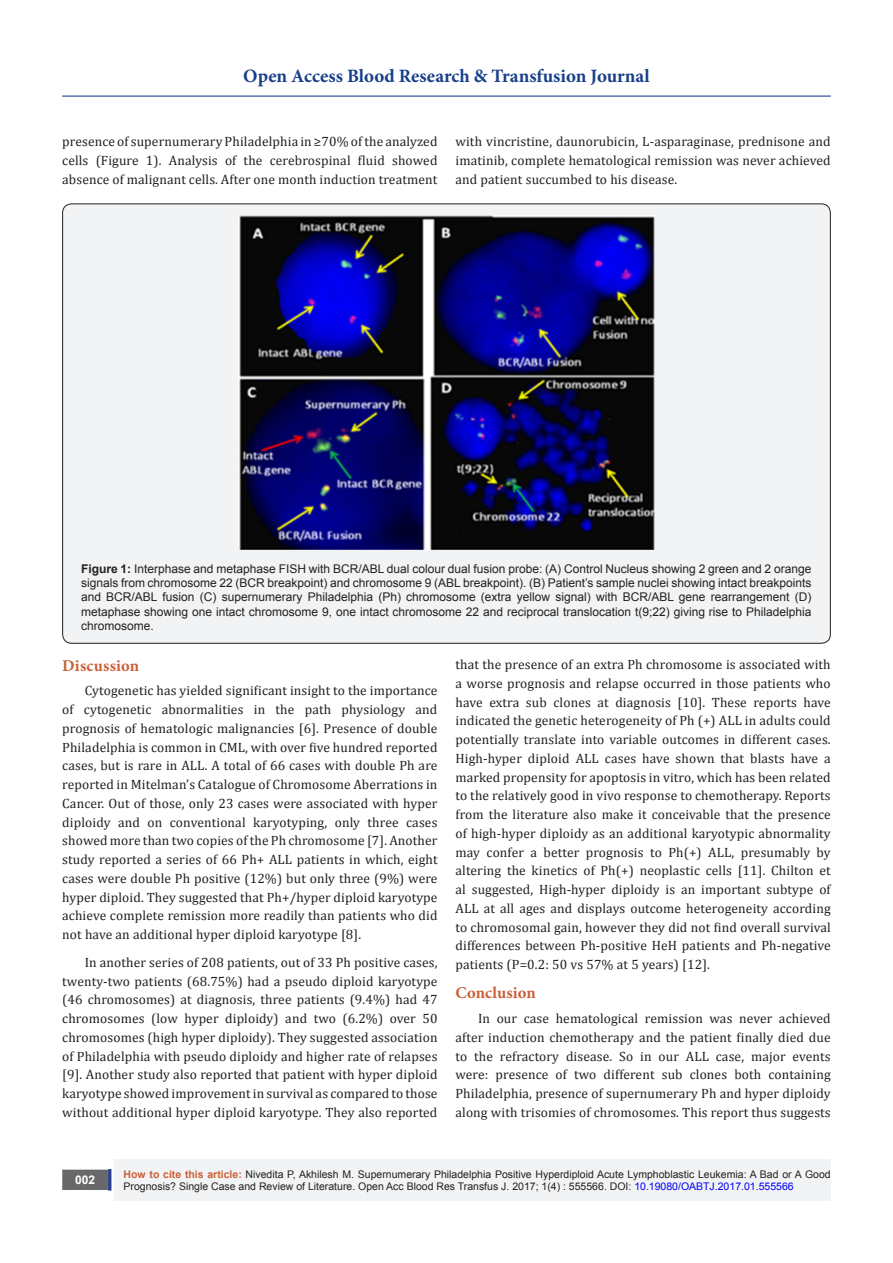
<style>
.page{position:relative;width:893px;height:1263px;background:#fff}
.page>*{position:absolute;margin:0;border:0;box-sizing:border-box;transform-origin:0 0}
.t1{font:700 18.9px "Minion Pro";color:#183f89}
.t2{font:700 16.5px "Minion Pro";letter-spacing:.01em;color:#ca5f37}
.t3{font:13.5px/18.8px "Cambria";letter-spacing:.01em;color:#231f20;text-align:justify}
.t4{font:12px/14.4px "Arial";color:#231f20;text-align:justify}
.t5{font:700 12px "Arial";color:#fff}
.t6{font:10.5px/12.6px "Arial";color:#231f20}
.s1{font-weight:700}
.s2{font-weight:700;color:#ca5f37}
.s3{color:#00f}
</style>
<div class="page">
<div style="left:115px;top:1160px;width:716px;height:41px;background:#f2f3f4"></div>
<div style="left:63px;top:1170px;width:44px;height:19px;background:#68676a"></div>
<div style="left:62px;top:1169px;width:46px;height:21px;border:2px solid #68676a"></div>
<div style="left:108px;top:1169px;width:3px;height:21px;background:#253f8e;border:2px solid #253f8e"></div>
<hr style="left:62px;top:96px;width:769px;height:1px;background:#253f8e">
<div style="left:63px;top:204px;width:767px;height:439px;background:#f2f3f4;border-radius:9px"></div>
<img style="left:239px;top:215px;width:415px;height:335px">
<h1 class="t1" style="left:243px;top:63px;width:408px">Open Access Blood Research &amp; Transfusion Journal</h1>
<p class="t3" style="left:62px;top:132px;width:377px">presence of supernumerary Philadelphia in ≥70% of the analyzed cells (Figure 1). Analysis of the cerebrospinal fluid showed absence of malignant cells. After one month induction treatment</p>
<p class="t3" style="left:455px;top:132px;width:377px">with vincristine, daunorubicin, L-asparaginase, prednisone and imatinib, complete hematological remission was never achieved and patient succumbed to his disease.</p>
<p class="t4" style="left:81px;top:561px;width:732px"><span class="s1">Figure 1:</span> Interphase and metaphase FISH with BCR/ABL dual colour dual fusion probe: (A) Control Nucleus showing 2 green and 2 orange signals from chromosome 22 (BCR breakpoint) and chromosome 9 (ABL breakpoint). (B) Patient’s sample nuclei showing intact breakpoints and BCR/ABL fusion (C) supernumerary Philadelphia (Ph) chromosome (extra yellow signal) with BCR/ABL gene rearrangement (D) metaphase showing one intact chromosome 9, one intact chromosome 22 and reciprocal translocation t(9;22) giving rise to Philadelphia chromosome.</p>
<p class="t2" style="left:62px;top:654px;width:78px">Discussion</p>
<p class="t3" style="left:62px;top:681px;width:377px;text-indent:22px">Cytogenetic has yielded significant insight to the importance of cytogenetic abnormalities in the path physiology and prognosis of hematologic malignancies [6]. Presence of double Philadelphia is common in CML, with over five hundred reported cases, but is rare in ALL. A total of 66 cases with double Ph are reported in Mitelman’s Catalogue of Chromosome Aberrations in Cancer. Out of those, only 23 cases were associated with hyper diploidy and on conventional karyotyping, only three cases showed more than two copies of the Ph chromosome [7]. Another study reported a series of 66 Ph+ ALL patients in which, eight cases were double Ph positive (12%) but only three (9%) were hyper diploid. They suggested that Ph+/hyper diploid karyotype achieve complete remission more readily than patients who did not have an additional hyper diploid karyotype [8].</p>
<p class="t3" style="left:62px;top:953px;width:377px;text-indent:22px">In another series of 208 patients, out of 33 Ph positive cases, twenty-two patients (68.75%) had a pseudo diploid karyotype (46 chromosomes) at diagnosis, three patients (9.4%) had 47 chromosomes (low hyper diploidy) and two (6.2%) over 50 chromosomes (high hyper diploidy). They suggested association of Philadelphia with pseudo diploidy and higher rate of relapses [9]. Another study also reported that patient with hyper diploid karyotype showed improvement in survival as compared to those without additional hyper diploid karyotype. They also reported</p>
<p class="t3" style="left:455px;top:655px;width:377px">that the presence of an extra Ph chromosome is associated with a worse prognosis and relapse occurred in those patients who have extra sub clones at diagnosis [10]. These reports have indicated the genetic heterogeneity of Ph (+) ALL in adults could potentially translate into variable outcomes in different cases.<br>High-hyper diploid ALL cases have shown that blasts have a marked propensity for apoptosis in vitro, which has been related to the relatively good in vivo response to chemotherapy. Reports from the literature also make it conceivable that the presence of high-hyper diploidy as an additional karyotypic abnormality may confer a better prognosis to Ph(+) ALL, presumably by altering the kinetics of Ph(+) neoplastic cells [11]. Chilton et al suggested, High-hyper diploidy is an important subtype of ALL at all ages and displays outcome heterogeneity according to chromosomal gain, however they did not find overall survival differences between Ph-positive HeH patients and Ph-negative patients (P=0.2: 50 vs 57% at 5 years) [12].</p>
<p class="t2" style="left:455px;top:981px;width:82px">Conclusion</p>
<p class="t3" style="left:455px;top:1009px;width:377px;text-indent:22px">In our case hematological remission was never achieved after induction chemotherapy and the patient finally died due to the refractory disease. So in our ALL case, major events were: presence of two different sub clones both containing Philadelphia, presence of supernumerary Ph and hyper diploidy along with trisomies of chromosomes. This report thus suggests</p>
<p class="t5" style="left:75px;top:1172px;width:22px">002</p>
<p class="t6" style="left:124px;top:1168px;width:709px"><span class="s2">How to cite this article:</span> Nivedita P, Akhilesh M. Supernumerary Philadelphia Positive Hyperdiploid Acute Lymphoblastic Leukemia: A Bad or A Good<br>Prognosis? Single Case and Review of Literature. Open Acc Blood Res Transfus J. 2017; 1(4) : 555566. DOI: <span class="s3">10.19080/OABTJ.2017.01.555566</span></p>
</div>
